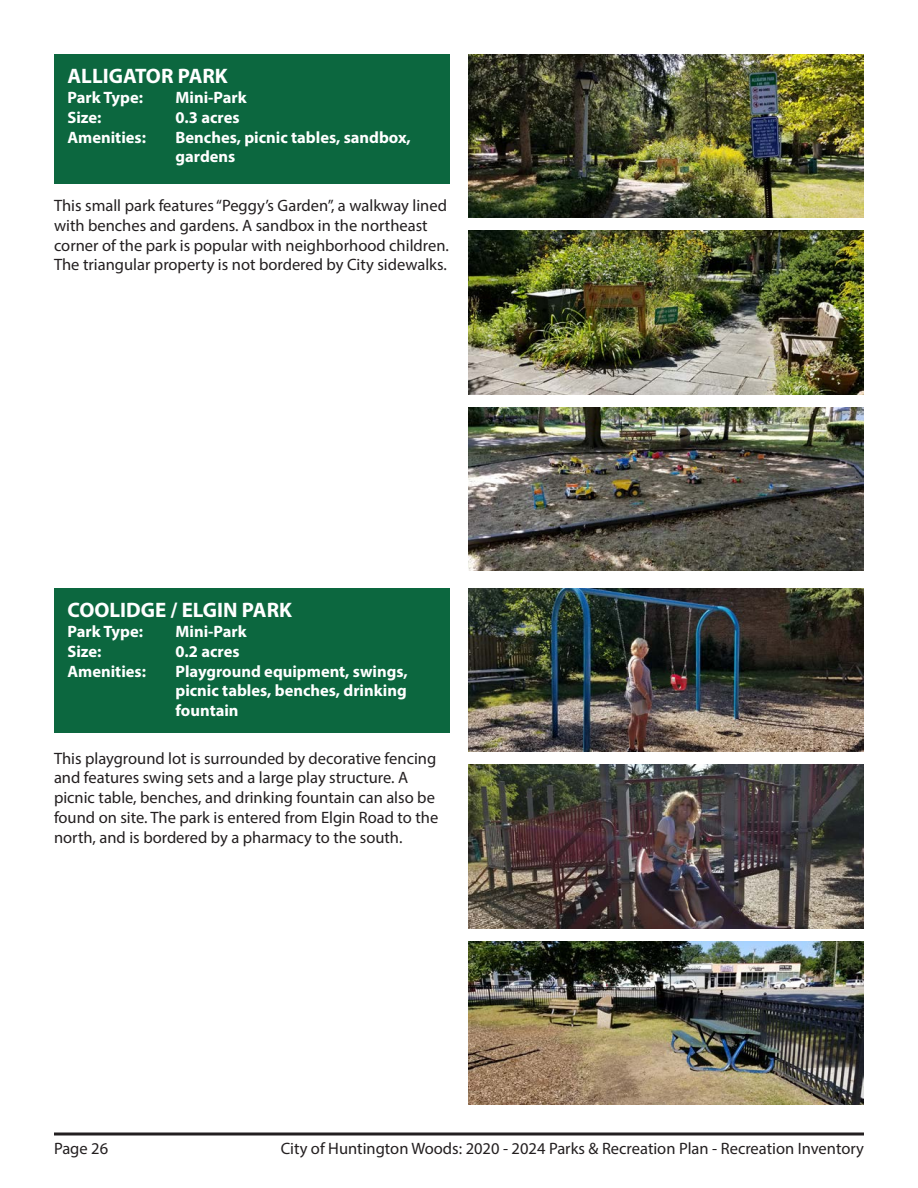
<style>
.page{position:relative;width:918px;height:1188px;background:#fff}
.page>*{position:absolute;margin:0;border:0;box-sizing:border-box;transform-origin:0 0}
.t1{font:700 21px "Myriad Pro";color:#fff}
.t2{font:16.5px/19.8px "Myriad Pro";color:#231f20}
.t3{font:700 16.5px "Myriad Pro";color:#fff}
</style>
<div class="page">
<svg style="left:54px;top:1132px;width:810px;height:4px;background:#595657"></svg>
<div style="left:54px;top:54px;width:396px;height:130px;background:#0c673f"></div>
<div style="left:54px;top:588px;width:396px;height:144px;background:#0c673f"></div>
<img style="left:468px;top:54px;width:396px;height:163px">
<img style="left:468px;top:231px;width:396px;height:163px">
<img style="left:468px;top:408px;width:396px;height:163px">
<img style="left:468px;top:588px;width:396px;height:163px">
<img style="left:468px;top:765px;width:396px;height:163px">
<img style="left:468px;top:942px;width:396px;height:163px">
<p class="t1" style="left:68px;top:62px;width:162px">ALLIGATOR PARK</p>
<p class="t3" style="left:68px;top:87px;width:77px">Park Type:</p>
<p class="t3" style="left:175px;top:87px;width:73px">Mini-Park</p>
<p class="t3" style="left:68px;top:107px;width:36px">Size:</p>
<p class="t3" style="left:175px;top:107px;width:66px">0.3 acres</p>
<p class="t3" style="left:68px;top:126px;width:80px">Amenities:</p>
<p class="t3" style="left:175px;top:126px;width:237px">Benches, picnic tables, sandbox,</p>
<p class="t3" style="left:176px;top:146px;width:61px">gardens</p>
<p class="t2" style="left:54px;top:195px;width:396px">This small park features “Peggy’s Garden”, a walkway lined with benches and gardens. A sandbox in the northeast corner of the park is popular with neighborhood children.<br>The triangular property is not bordered by City sidewalks.</p>
<p class="t1" style="left:68px;top:596px;width:226px">COOLIDGE / ELGIN PARK</p>
<p class="t3" style="left:68px;top:621px;width:77px">Park Type:</p>
<p class="t3" style="left:175px;top:621px;width:73px">Mini-Park</p>
<p class="t3" style="left:68px;top:641px;width:36px">Size:</p>
<p class="t3" style="left:175px;top:641px;width:66px">0.2 acres</p>
<p class="t3" style="left:68px;top:660px;width:80px">Amenities:</p>
<p class="t3" style="left:175px;top:660px;width:234px">Playground equipment, swings,</p>
<p class="t3" style="left:175px;top:680px;width:233px">picnic tables, benches, drinking</p>
<p class="t3" style="left:176px;top:700px;width:65px">fountain</p>
<p class="t2" style="left:54px;top:748px;width:386px">This playground lot is surrounded by decorative fencing and features swing sets and a large play structure. A picnic table, benches, and drinking fountain can also be found on site. The park is entered from Elgin Road to the north, and is bordered by a pharmacy to the south.</p>
<p class="t2" style="left:54px;top:1138px;width:56px">Page 26</p>
<p class="t2" style="left:281px;top:1138px;width:585px">City of Huntington Woods: 2020 - 2024 Parks &amp; Recreation Plan - Recreation Inventory</p>
</div>
